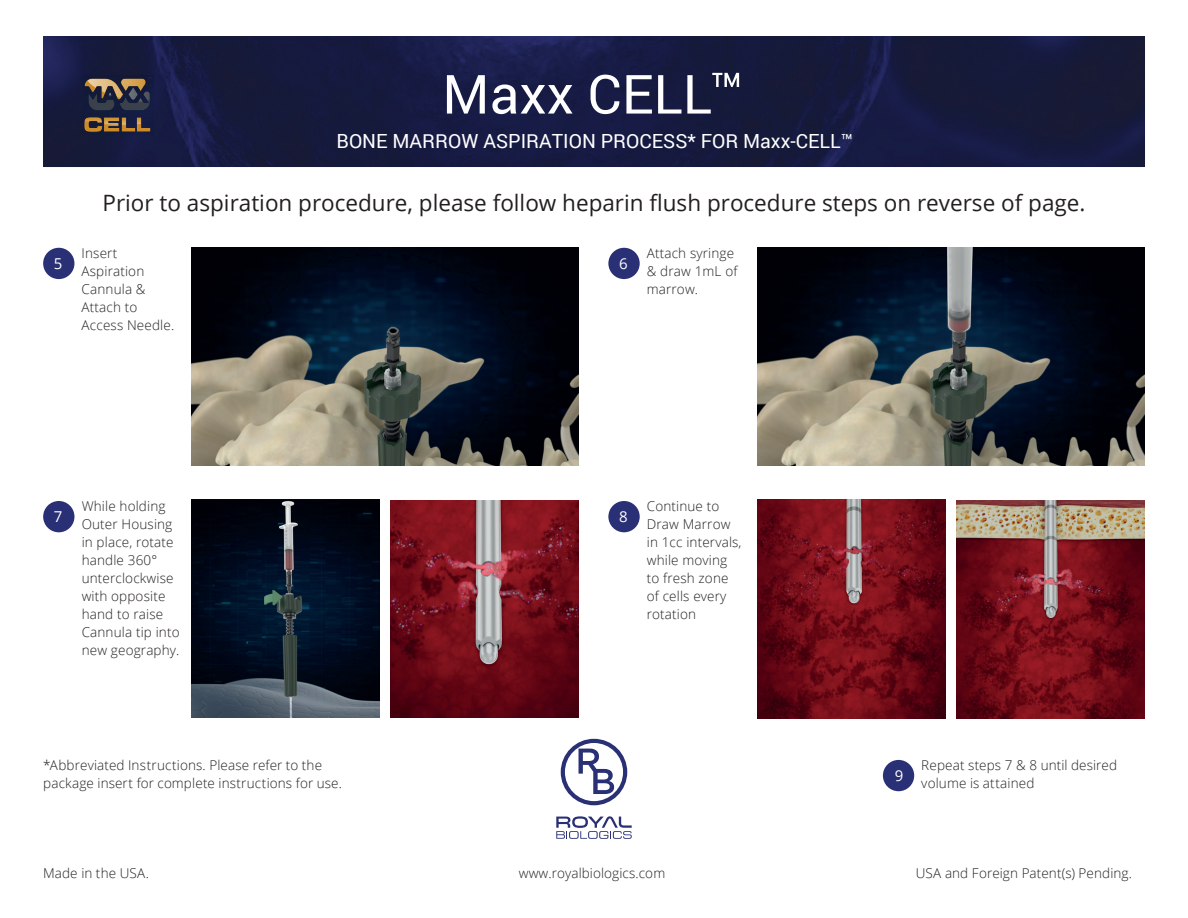
<style>
.page{position:relative;width:1188px;height:918px;background:#fff}
.page>*{position:absolute;margin:0;border:0;box-sizing:border-box;transform-origin:0 0}
.t1{font:54px "Roboto";color:#fff}
.t2{font:22.5px "Open Sans";color:#231f20}
.t3{font:19.5px "Roboto";color:#fff}
.t4{font:15px "Open Sans";color:#fff}
.t5{font:300 13.5px/18px "Open Sans";letter-spacing:.01em;color:#231f20}
</style>
<div class="page">
<img style="left:191px;top:500px;width:188px;height:218px">
<img style="left:391px;top:500px;width:188px;height:218px">
<img style="left:757px;top:500px;width:188px;height:218px">
<img style="left:957px;top:500px;width:188px;height:218px">
<img style="left:191px;top:247px;width:388px;height:218px">
<div style="left:43px;top:248px;width:31px;height:31px;background:#2a3075;border-radius:50%"></div>
<div style="left:608px;top:248px;width:32px;height:31px;background:#2a3075;border-radius:50%"></div>
<div style="left:43px;top:501px;width:31px;height:31px;background:#2a3075;border-radius:50%"></div>
<div style="left:608px;top:501px;width:32px;height:31px;background:#2a3075;border-radius:50%"></div>
<svg style="left:556px;top:816px;width:76px;height:23px"></svg>
<svg style="left:561px;top:739px;width:66px;height:66px"></svg>
<img style="left:43px;top:36px;width:1102px;height:131px">
<img style="left:757px;top:247px;width:388px;height:218px">
<div style="left:883px;top:760px;width:31px;height:31px;background:#2a3075;border-radius:50%"></div>
<img style="left:82px;top:76px;width:72px;height:58px">
<h1 class="t1" style="left:442px;top:56px;width:303px">Maxx CELL™</h1>
<h3 class="t3" style="left:337px;top:128px;width:518px">BONE MARROW ASPIRATION PROCESS* FOR Maxx-CELL™</h3>
<h2 class="t2" style="left:103px;top:187px;width:984px">Prior to aspiration procedure, please follow heparin flush procedure steps on reverse of page.</h2>
<p class="t5" style="left:82px;top:244px;width:94px">Insert<br>Aspiration<br>Cannula &amp;<br>Attach to<br>Access Needle.</p>
<p class="t4" style="left:54px;top:253px;width:10px">5</p>
<p class="t4" style="left:619px;top:253px;width:10px">6</p>
<p class="t5" style="left:647px;top:244px;width:92px">Attach syringe &amp; draw 1mL of marrow.</p>
<p class="t5" style="left:82px;top:497px;width:99px">While holding<br>Outer Housing in place, rotate handle 360° unterclockwise with opposite hand to raise<br>Cannula tip into new geography.</p>
<p class="t4" style="left:54px;top:507px;width:10px">7</p>
<p class="t4" style="left:619px;top:507px;width:10px">8</p>
<p class="t5" style="left:647px;top:497px;width:96px">Continue to<br>Draw Marrow in 1cc intervals, while moving to fresh zone of cells every rotation</p>
<p class="t5" style="left:43px;top:756px;width:300px">*Abbreviated Instructions. Please refer to the package insert for complete instructions for use.</p>
<p class="t4" style="left:895px;top:765px;width:10px">9</p>
<p class="t5" style="left:921px;top:756px;width:197px">Repeat steps 7 &amp; 8 until desired volume is attained</p>
<p class="t5" style="left:519px;top:864px;width:148px">www.royalbiologics.com</p>
<p class="t5" style="left:43px;top:864px;width:107px">Made in the USA.</p>
<p class="t5" style="left:916px;top:864px;width:218px">USA and Foreign Patent(s) Pending.</p>
</div>
